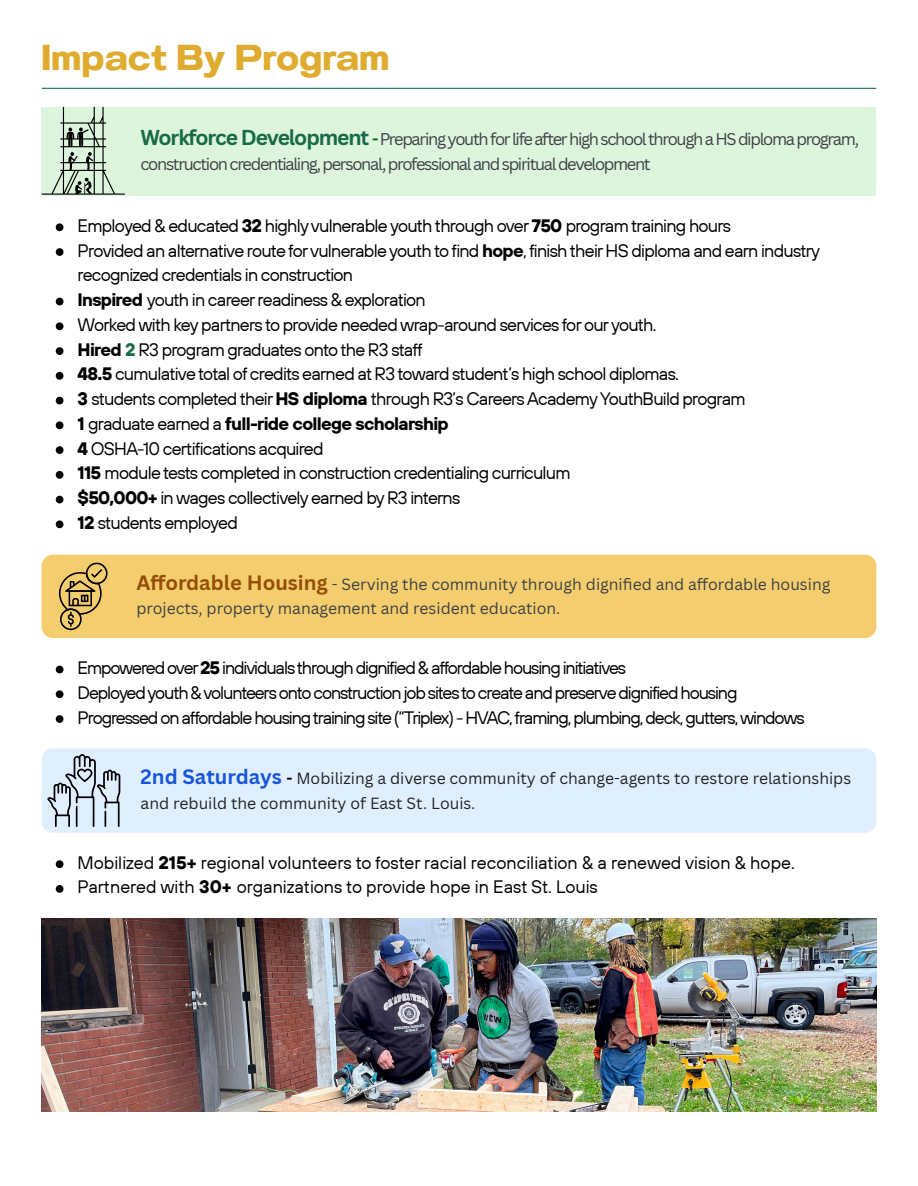
<style>
.page{position:relative;width:918px;height:1186px;background:#fff}
.page>*{position:absolute;margin:0;border:0;box-sizing:border-box;transform-origin:0 0}
.t1{font:36px "Anantason Bold Wd 125";color:#dfac30}
.t2{font:18px/24.8px "TT Hoves";letter-spacing:-.04em;color:#000}
.t3{font:18px "TT Hoves";letter-spacing:-.06em;color:#000}
.t4{font:18px "TT Hoves";color:#000}
.t5{font:700 18px "TT Hoves";letter-spacing:-.04em;color:#000}
.t6{font:16.5px/24.8px "Canva Sans";letter-spacing:-.08em;color:#3c4043}
.t7{font:15.75px/24.8px "Canva Sans";color:#3c4043}
.t8{font:15.75px/24.8px "Canva Sans";color:#222}
.s1{font-weight:700;font-size:21px;color:#186b46}
.s2{font-weight:700;color:#096d11}
.s3{font-weight:700}
.s4{font-weight:700;color:#186b46}
.s5{font-weight:400}
.s6{font-weight:700;font-size:20.25px;color:#944f05}
.s7{font-weight:700;font-size:20.25px;color:#1855d8}
.s8{font-weight:700;color:#000}
</style>
<div class="page">
<hr style="left:42px;top:88px;width:834px;height:1px;background:#186b46">
<svg style="left:42px;top:107px;width:83px;height:88px;background:#b9cdb9"></svg>
<div style="left:129px;top:107px;width:747px;height:89px;background:#ddf4dd"></div>
<svg style="left:56px;top:223px;width:7px;height:8px"></svg>
<svg style="left:56px;top:248px;width:7px;height:8px"></svg>
<svg style="left:56px;top:298px;width:7px;height:7px"></svg>
<svg style="left:56px;top:322px;width:7px;height:8px"></svg>
<svg style="left:56px;top:347px;width:7px;height:8px"></svg>
<svg style="left:56px;top:372px;width:7px;height:8px"></svg>
<svg style="left:56px;top:397px;width:7px;height:7px"></svg>
<svg style="left:56px;top:421px;width:7px;height:8px"></svg>
<svg style="left:56px;top:446px;width:7px;height:8px"></svg>
<svg style="left:56px;top:471px;width:7px;height:8px"></svg>
<svg style="left:56px;top:496px;width:7px;height:7px"></svg>
<svg style="left:56px;top:520px;width:7px;height:8px"></svg>
<div style="left:42px;top:555px;width:834px;height:83px;background:#f4cd6e"></div>
<svg style="left:59px;top:562px;width:49px;height:68px;background:#c0a156"></svg>
<svg style="left:56px;top:666px;width:7px;height:7px"></svg>
<svg style="left:56px;top:690px;width:7px;height:8px"></svg>
<svg style="left:56px;top:715px;width:7px;height:8px"></svg>
<div style="left:42px;top:748px;width:834px;height:84px;background:#e0efff"></div>
<svg style="left:47px;top:754px;width:73px;height:73px;background:#b7c3d0"></svg>
<svg style="left:56px;top:860px;width:7px;height:8px"></svg>
<svg style="left:56px;top:885px;width:7px;height:8px"></svg>
<img style="left:42px;top:918px;width:834px;height:194px">
<h1 class="t1" style="left:42px;top:36px;width:349px">Impact By Program</h1>
<h1 class="t6" style="left:140px;top:126px;width:720px"><span class="s1">Workforce Development</span> <span class="s2">-</span> Preparing youth for life after high school through a HS diploma program, construction credentialing, personal, professional and spiritual development</h1>
<p class="t2" style="left:78px;top:213px;width:655px">Employed &amp; educated <span class="s3">32</span> highlyvulnerable youth through over <span class="s3">750</span> program training hours</p>
<p class="t2" style="left:78px;top:237px;width:744px">Provided an alternative route forvulnerable youth to find <span class="s3">hope</span>, finish their HS diploma and earn industry recognized credentials in construction</p>
<p class="t2" style="left:78px;top:287px;width:350px"><span class="s3">Inspired</span> youth in career readiness &amp; exploration</p>
<p class="t2" style="left:78px;top:312px;width:581px">Worked with key partners to provide needed wrap-around services for ouryouth.</p>
<p class="t2" style="left:78px;top:336px;width:347px"><span class="s3">Hired</span> <span class="s4">2</span> R3 program graduates onto the R3 staff</p>
<p class="t2" style="left:78px;top:361px;width:603px"><span class="s3">48.5</span> cumulative total of credits earned at R3 toward student’s high school diplomas.</p>
<p class="t2" style="left:78px;top:386px;width:670px"><span class="s3">3</span> students completed their <span class="s3">HS diploma</span> through R3’s Careers AcademyYouthBuild program</p>
<p class="t5" style="left:78px;top:412px;width:373px">1 <span class="s5">graduate earned a</span> full-ride college scholarship</p>
<p class="t2" style="left:78px;top:435px;width:247px"><span class="s3">4</span> OSHA-10 certifications acquired</p>
<p class="t2" style="left:78px;top:460px;width:495px"><span class="s3">115</span> module tests completed in construction credentialing curriculum</p>
<p class="t2" style="left:78px;top:485px;width:384px"><span class="s3">$50,000+</span> in wages collectively earned by R3 interns</p>
<p class="t2" style="left:78px;top:510px;width:162px"><span class="s3">12</span> students employed</p>
<h1 class="t7" style="left:136px;top:571px;width:696px"><span class="s6">Affordable Housing</span> - Serving the community through dignifi ed and affordable housing projects, property management and resident education.</h1>
<p class="t3" style="left:78px;top:656px;width:550px">Empowered over<span class="s3">25</span> individualsthrough dignified &amp; affordable housing initiatives</p>
<p class="t3" style="left:78px;top:681px;width:661px">Deployedyouth &amp;volunteers onto construction job sitesto create and preserve dignified housing</p>
<p class="t3" style="left:78px;top:705px;width:729px">Progressed on affordable housingtraining site (“Triplex) - HVAC,framing, plumbing, deck, gutters,windows</p>
<h1 class="t8" style="left:141px;top:766px;width:712px"><span class="s7">2nd Saturdays</span> <span class="s8">-</span> Mobilizing a diverse community of change-agents to restore relationships and rebuild the community of East St. Louis.</h1>
<p class="t4" style="left:78px;top:850px;width:719px">Mobilized <span class="s3">215+</span> regional volunteers to foster racial reconciliation &amp; a renewed vision &amp; hope.</p>
<p class="t4" style="left:78px;top:875px;width:522px">Partnered with <span class="s3">30+</span> organizations to provide hope in East St. Louis</p>
</div>
